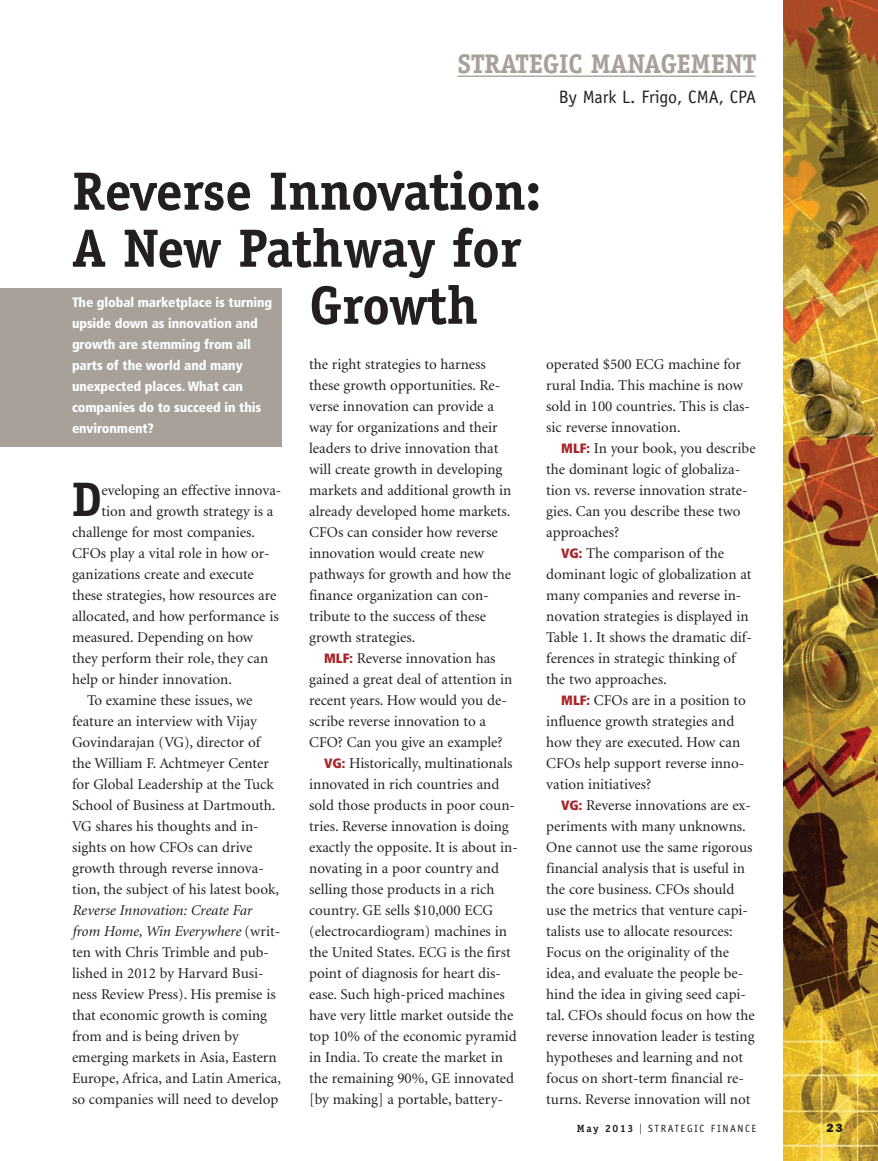
<style>
.page{position:relative;width:878px;height:1161px;background:#fff}
.page>*{position:absolute;margin:0;border:0;box-sizing:border-box;transform-origin:0 0}
.t1{font:700 54px "Officina Serif";letter-spacing:-.01em;color:#231f20}
.t2{font:700 48.6px "Officina Serif";color:#231f20}
.t3{font:700 27px "Officina Serif";letter-spacing:-.015em;color:#a8a199}
.t4{font:18px "Officina Sans";color:#231f20}
.t5{font:15px/21px "Minion";color:#231f20}
.t6{font:900 condensed 13.5px/21px "Frutiger";letter-spacing:-.01em;color:#fff}
.t7{font:800 12px "Franklin Gothic";color:#231f20}
.t8{font:10.5px "Officina Sans";letter-spacing:.15em;color:#231f20}
.s1{font-family:"Frutiger";font-weight:900;font-stretch:condensed;font-size:13.5px;color:#a72427}
.s2{font-style:italic}
.s3{font-family:"Officina Serif";font-weight:700}
.s4{font-family:"Franklin Gothic";font-size:15px}
</style>
<div class="page">
<hr style="left:457px;top:76px;width:299px;height:1px;background:#a8a199">
<div style="left:0;top:288px;width:282px;height:159px;background:#a8a199"></div>
<img style="left:783px;top:0;width:95px;height:1161px">
<h3 class="t3" style="left:457px;top:47px;width:300px">STRATEGIC MANAGEMENT</h3>
<p class="t4" style="left:559px;top:86px;width:199px">By Mark L. Frigo, CMA, CPA</p>
<h1 class="t1" style="left:72px;top:158px;width:470px">Reverse Innovation:</h1>
<h1 class="t1" style="left:72px;top:215px;width:451px">A New Pathway for</h1>
<h1 class="t1" style="left:309px;top:272px;width:171px">Growth</h1>
<p class="t6" style="left:72px;top:292px;width:202px">The global marketplace is turning upside down as innovation and growth are stemming from all parts of the world and many unexpected places. What can companies do to succeed in this environment?</p>
<p class="t5" style="left:309px;top:354px;width:204px">the right strategies to harness these growth opportunities. Re&shy;verse innovation can provide a way for organizations and their leaders to drive innovation that will create growth in developing markets and additional growth in already developed home markets.<br>CFOs can consider how reverse innovation would create new pathways for growth and how the finance organization can con&shy;tribute to the success of these growth strategies.</p>
<p class="t5" style="left:324px;top:648px;width:173px"><span class="s1">MLF:</span> Reverse innovation has</p>
<p class="t5" style="left:309px;top:669px;width:204px">gained a great deal of attention in</p>
<p class="t5" style="left:309px;top:690px;width:199px">recent years. How would you de-</p>
<p class="t5" style="left:309px;top:711px;width:178px">scribe reverse innovation to a</p>
<p class="t5" style="left:309px;top:732px;width:195px">CFO? Can you give an example?</p>
<p class="t5" style="left:324px;top:753px;width:190px"><span class="s1">VG:</span> Historically, multinationals</p>
<p class="t5" style="left:309px;top:774px;width:192px">innovated in rich countries and</p>
<p class="t5" style="left:309px;top:795px;width:207px">sold those products in poor coun-</p>
<p class="t5" style="left:309px;top:816px;width:201px">tries. Reverse innovation is doing</p>
<p class="t5" style="left:309px;top:837px;width:210px">exactly the opposite. It is about in-</p>
<p class="t5" style="left:309px;top:858px;width:191px">novating in a poor country and</p>
<p class="t5" style="left:309px;top:879px;width:187px">selling those products in a rich</p>
<p class="t5" style="left:309px;top:900px;width:185px">country. GE sells $10,000 ECG</p>
<p class="t5" style="left:309px;top:921px;width:199px">(electrocardiogram) machines in</p>
<p class="t5" style="left:309px;top:942px;width:203px">the United States. ECG is the first</p>
<p class="t5" style="left:309px;top:963px;width:193px">point of diagnosis for heart dis-</p>
<p class="t5" style="left:309px;top:984px;width:197px">ease. Such high-priced machines</p>
<p class="t5" style="left:309px;top:1005px;width:206px">have very little market outside the</p>
<p class="t5" style="left:309px;top:1026px;width:209px">top 10% of the economic pyramid</p>
<p class="t5" style="left:309px;top:1047px;width:195px">in India. To create the market in</p>
<p class="t5" style="left:309px;top:1068px;width:206px">the remaining 90%, GE innovated</p>
<p class="t5" style="left:309px;top:1089px;width:195px">[by making] a portable, battery-</p>
<p class="t5" style="left:546px;top:354px;width:205px">operated $500 ECG machine for rural India. This machine is now sold in 100 countries. This is clas&shy;sic reverse innovation.</p>
<p class="t5" style="left:561px;top:438px;width:196px"><span class="s1">MLF:</span> In your book, you describe</p>
<p class="t5" style="left:546px;top:459px;width:195px">the dominant logic of globaliza-</p>
<p class="t5" style="left:546px;top:480px;width:203px">tion vs. reverse innovation strate-</p>
<p class="t5" style="left:546px;top:501px;width:196px">gies. Can you describe these two</p>
<p class="t5" style="left:546px;top:522px;width:74px">approaches?</p>
<p class="t5" style="left:561px;top:543px;width:164px"><span class="s1">VG:</span> The comparison of the</p>
<p class="t5" style="left:546px;top:564px;width:207px">dominant logic of globalization at</p>
<p class="t5" style="left:546px;top:585px;width:197px">many companies and reverse in-</p>
<p class="t5" style="left:546px;top:606px;width:204px">novation strategies is displayed in</p>
<p class="t5" style="left:546px;top:627px;width:207px">Table 1. It shows the dramatic dif-</p>
<p class="t5" style="left:546px;top:648px;width:191px">ferences in strategic thinking of</p>
<p class="t5" style="left:546px;top:669px;width:122px">the two approaches.</p>
<p class="t5" style="left:561px;top:690px;width:186px"><span class="s1">MLF:</span> CFOs are in a position to</p>
<p class="t5" style="left:546px;top:711px;width:189px">influence growth strategies and</p>
<p class="t5" style="left:546px;top:732px;width:195px">how they are executed. How can</p>
<p class="t5" style="left:546px;top:753px;width:199px">CFOs help support reverse inno-</p>
<p class="t5" style="left:546px;top:774px;width:107px">vation initiatives?</p>
<p class="t5" style="left:561px;top:795px;width:191px"><span class="s1">VG:</span> Reverse innovations are ex-</p>
<p class="t5" style="left:546px;top:816px;width:201px">periments with many un knowns.</p>
<p class="t5" style="left:546px;top:837px;width:208px">One cannot use the same rigorous</p>
<p class="t5" style="left:546px;top:858px;width:200px">financial analysis that is useful in</p>
<p class="t5" style="left:546px;top:879px;width:189px">the core business. CFOs should</p>
<p class="t5" style="left:546px;top:900px;width:203px">use the metrics that venture capi-</p>
<p class="t5" style="left:546px;top:921px;width:188px">talists use to allocate resources:</p>
<p class="t5" style="left:546px;top:942px;width:184px">Focus on the originality of the</p>
<p class="t5" style="left:546px;top:963px;width:198px">idea, and evaluate the people be-</p>
<p class="t5" style="left:546px;top:984px;width:201px">hind the idea in giving seed capi-</p>
<p class="t5" style="left:546px;top:1005px;width:210px">tal. CFOs should focus on how the</p>
<p class="t5" style="left:546px;top:1026px;width:210px">reverse innovation leader is testing</p>
<p class="t5" style="left:546px;top:1047px;width:198px">hypotheses and learning and not</p>
<p class="t5" style="left:546px;top:1068px;width:199px">focus on short-term financial re-</p>
<p class="t5" style="left:546px;top:1089px;width:206px">turns. Reverse innovation will not</p>
<h2 class="t2" style="left:72px;top:469px;width:31px">D</h2>
<p class="t5" style="left:101px;top:480px;width:181px">eveloping an effective innova-</p>
<p class="t5" style="left:101px;top:501px;width:173px">tion and growth strategy is a</p>
<p class="t5" style="left:72px;top:522px;width:184px">challenge for most companies.</p>
<p class="t5" style="left:72px;top:543px;width:199px">CFOs play a vital role in how or-</p>
<p class="t5" style="left:72px;top:564px;width:183px">ganizations create and execute</p>
<p class="t5" style="left:72px;top:585px;width:206px">these strategies, how resources are</p>
<p class="t5" style="left:72px;top:606px;width:208px">allocated, and how performance is</p>
<p class="t5" style="left:72px;top:627px;width:182px">measured. Depending on how</p>
<p class="t5" style="left:72px;top:648px;width:198px">they perform their role, they can</p>
<p class="t5" style="left:72px;top:669px;width:161px">help or hinder innovation.</p>
<p class="t5" style="left:87px;top:690px;width:167px">To examine these issues, we</p>
<p class="t5" style="left:72px;top:711px;width:186px">feature an interview with Vijay</p>
<p class="t5" style="left:72px;top:732px;width:190px">Govindarajan (VG), director of</p>
<p class="t5" style="left:72px;top:753px;width:198px">the William F. Achtmeyer Center</p>
<p class="t5" style="left:72px;top:774px;width:203px">for Global Leadership at the Tuck</p>
<p class="t5" style="left:72px;top:795px;width:205px">School of Business at Dartmouth.</p>
<p class="t5" style="left:72px;top:816px;width:188px">VG shares his thoughts and in-</p>
<p class="t5" style="left:72px;top:837px;width:182px">sights on how CFOs can drive</p>
<p class="t5" style="left:72px;top:858px;width:193px">growth through reverse innova-</p>
<p class="t5" style="left:72px;top:879px;width:208px">tion, the subject of his latest book,</p>
<p class="t5" style="left:72px;top:900px;width:210px"><span class="s2">Reverse Innovation: Create Far from Home, Win Everywhere</span> (writ&shy;ten with Chris Trimble and pub&shy;lished in 2012 by Harvard Busi&shy;ness Review Press). His premise is that economic growth is coming from and is being driven by emerging markets in Asia, Eastern<br>Europe, Africa, and Latin America, so companies will need to develop</p>
<p class="t8" style="left:576px;top:1123px;width:181px"><span class="s3">May 2013</span> <span class="s4">I</span> STRATEGIC FINANCE</p>
<p class="t7" style="left:826px;top:1121px;width:18px">23</p>
</div>
